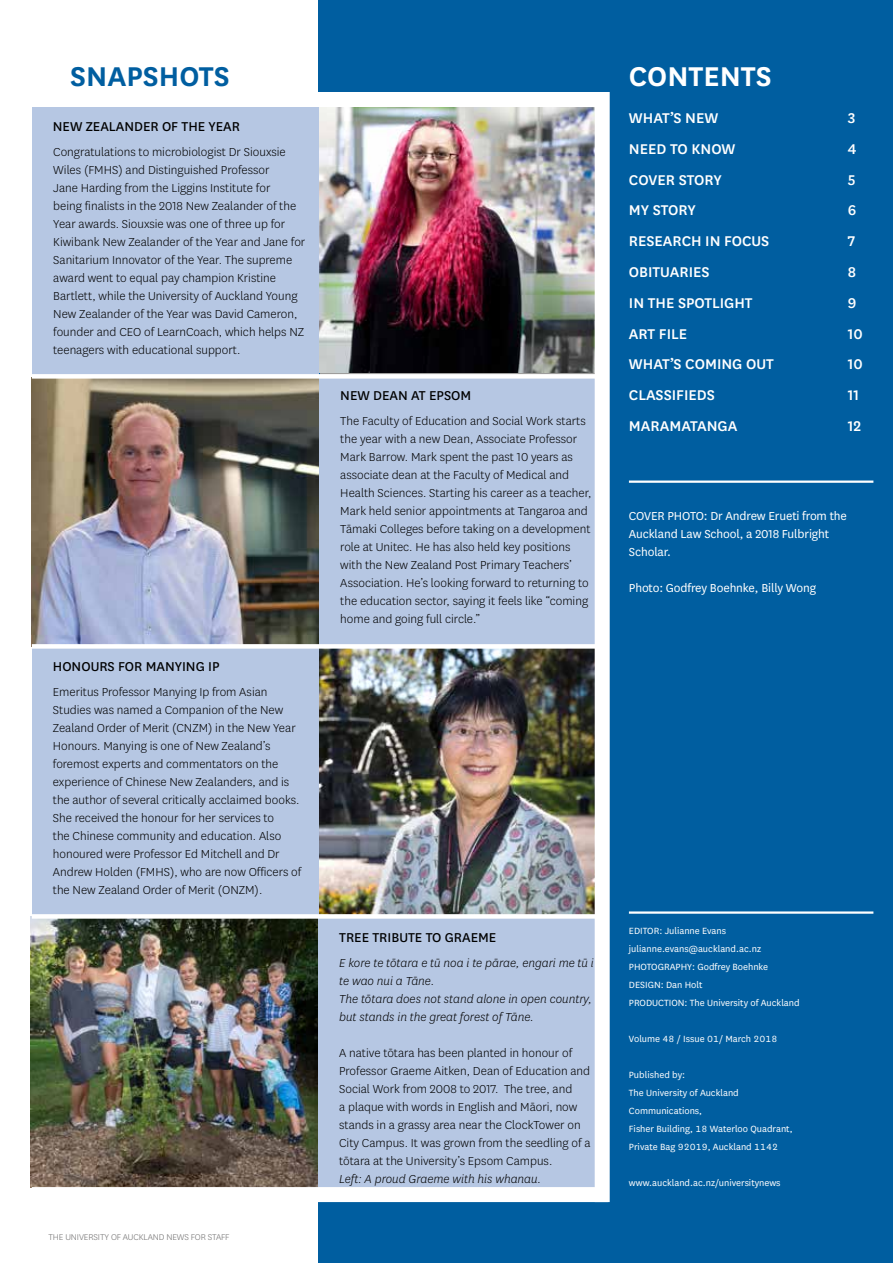
<style>
.page{position:relative;width:893px;height:1263px;background:#fff}
.page>*{position:absolute;margin:0;border:0;box-sizing:border-box;transform-origin:0 0}
.t1{font:600 31.8px "National";color:#005ea0}
.t2{font:600 31.8px "National";color:#fff}
.t3{font:500 16.5px "National";color:#fff}
.t4{font:15px "National";color:#000}
.t5{font:300 13.5px/18px "National";color:#000}
.t6{font:italic 300 13.5px/18px "National";color:#000}
.t7{font:13.5px/18px "National";letter-spacing:-.01em;color:#fff}
.t8{font:10.5px/18px "National";color:#fff}
.t9{font:300 9.75px "National";letter-spacing:-.01em;color:#706f6f}
</style>
<div class="page">
<div style="left:319px;top:0;width:574px;height:1263px;background:#005ea0"></div>
<hr style="left:629px;top:911px;width:244px;height:3px;background:#fff">
<hr style="left:629px;top:480px;width:244px;height:3px;background:#fff">
<img style="left:319px;top:649px;width:276px;height:265px">
<img style="left:320px;top:107px;width:275px;height:265px">
<img style="left:32px;top:379px;width:288px;height:265px">
<img style="left:31px;top:916px;width:288px;height:271px">
<div style="left:33px;top:107px;width:286px;height:269px;background:#b6c7e3"></div>
<div style="left:320px;top:376px;width:286px;height:269px;background:#b6c7e3"></div>
<div style="left:32px;top:647px;width:287px;height:269px;background:#b6c7e3"></div>
<div style="left:319px;top:918px;width:286px;height:269px;background:#b6c7e3"></div>
<div style="left:32px;top:914px;width:573px;height:5px;background:#fff"></div>
<div style="left:32px;top:1187px;width:576px;height:15px;background:#fff"></div>
<div style="left:595px;top:92px;width:15px;height:1110px;background:#fff"></div>
<div style="left:32px;top:92px;width:576px;height:15px;background:#fff"></div>
<div style="left:32px;top:644px;width:573px;height:5px;background:#fff"></div>
<div style="left:32px;top:374px;width:573px;height:5px;background:#fff"></div>
<h1 class="t1" style="left:70px;top:54px;width:161px">SNAPSHOTS</h1>
<h1 class="t2" style="left:629px;top:54px;width:144px">CONTENTS</h1>
<p class="t3" style="left:629px;top:107px;width:91px">WHAT’S NEW</p>
<p class="t3" style="left:848px;top:107px;width:9px">3</p>
<p class="t3" style="left:629px;top:138px;width:108px">NEED TO KNOW</p>
<p class="t3" style="left:848px;top:138px;width:10px">4</p>
<p class="t3" style="left:629px;top:168px;width:94px">COVER STORY</p>
<p class="t3" style="left:848px;top:168px;width:9px">5</p>
<p class="t3" style="left:629px;top:199px;width:68px">MY STORY</p>
<p class="t3" style="left:848px;top:199px;width:10px">6</p>
<p class="t3" style="left:629px;top:230px;width:142px">RESEARCH IN FOCUS</p>
<p class="t3" style="left:848px;top:230px;width:9px">7</p>
<p class="t3" style="left:629px;top:261px;width:82px">OBITUARIES</p>
<p class="t3" style="left:848px;top:261px;width:10px">8</p>
<p class="t3" style="left:629px;top:291px;width:125px">IN THE SPOTLIGHT</p>
<p class="t3" style="left:848px;top:291px;width:10px">9</p>
<p class="t3" style="left:629px;top:322px;width:60px">ART FILE</p>
<p class="t3" style="left:848px;top:322px;width:17px">10</p>
<p class="t3" style="left:629px;top:353px;width:146px">WHAT’S COMING OUT</p>
<p class="t3" style="left:848px;top:353px;width:17px">10</p>
<p class="t3" style="left:629px;top:384px;width:87px">CLASSIFIEDS</p>
<p class="t3" style="left:848px;top:384px;width:13px">11</p>
<p class="t3" style="left:629px;top:414px;width:110px">MARAMATANGA</p>
<p class="t3" style="left:848px;top:414px;width:15px">12</p>
<p class="t4" style="left:53px;top:116px;width:189px">NEW ZEALANDER OF THE YEAR</p>
<p class="t5" style="left:53px;top:143px;width:254px">Congratulations to microbiologist Dr Siouxsie Wiles (FMHS) and Distinguished Professor<br>Jane Harding from the Liggins Institute for<br>being finalists in the 2018 New Zealander of the Year awards. Siouxsie was one of three up for Kiwibank New Zealander of the Year and Jane for Sanitarium Innovator of the Year. The supreme award went to equal pay champion Kristine Bartlett, while the University of Auckland Young New Zealander of the Year was David Cameron, founder and CEO of LearnCoach, which helps NZ teenagers with educational support.</p>
<p class="t4" style="left:340px;top:385px;width:132px">NEW DEAN AT EPSOM</p>
<p class="t5" style="left:340px;top:411px;width:253px">The Faculty of Education and Social Work starts the year with a new Dean, Associate Professor Mark Barrow. Mark spent the past 10 years as associate dean at the Faculty of Medical and Health Sciences. Starting his career as a teacher, Mark held senior appointments at Tangaroa and Tāmaki Colleges before taking on a development role at Unitec. He has also held key positions with the New Zealand Post Primary Teachers’ Association. He’s looking forward to returning to the education sector, saying it feels like “coming home and going full circle.”</p>
<p class="t7" style="left:629px;top:507px;width:219px">COVER PHOTO: Dr Andrew Erueti from the<br>Auckland Law School, a 2018 Fulbright<br>Scholar.</p>
<p class="t7" style="left:629px;top:579px;width:189px">Photo: Godfrey Boehnke, Billy Wong</p>
<p class="t4" style="left:53px;top:656px;width:168px">HONOURS FOR MANYING IP</p>
<p class="t5" style="left:53px;top:683px;width:250px">Emeritus Professor Manying Ip from Asian Studies was named a Companion of the New Zealand Order of Merit (CNZM) in the New Year Honours. Manying is one of New Zealand’s foremost experts and commentators on the experience of Chinese New Zealanders, and is the author of several critically acclaimed books.<br>She received the honour for her services to<br>the Chinese community and education. Also honoured were Professor Ed Mitchell and Dr Andrew Holden (FMHS), who are now Officers of the New Zealand Order of Merit (ONZM).</p>
<p class="t9" style="left:49px;top:1231px;width:182px">THE UNIVERSITY OF AUCKLAND NEWS FOR STAFF</p>
<p class="t4" style="left:339px;top:927px;width:159px">TREE TRIBUTE TO GRAEME</p>
<p class="t6" style="left:339px;top:954px;width:256px">E kore te tōtara e tū noa i te pārae, engari me tū i te wao nui a Tāne.<br>The tōtara does not stand alone in open country, but stands in the great forest of Tāne.</p>
<p class="t5" style="left:339px;top:1043px;width:253px">A native tōtara has been planted in honour of Professor Graeme Aitken, Dean of Education and Social Work from 2008 to 2017. The tree, and<br>a plaque with words in English and Māori, now stands in a grassy area near the ClockTower on City Campus. It was grown from the seedling of a tōtara at the University’s Epsom Campus.</p>
<p class="t6" style="left:339px;top:1170px;width:204px">Left: A proud Graeme with his whanau.</p>
<p class="t8" style="left:629px;top:922px;width:172px">EDITOR: Julianne Evans julianne.evans@auckland.ac.nz<br>PHOTOGRAPHY: Godfrey Boehnke<br>DESIGN: Dan Holt<br>PRODUCTION: The University of Auckland</p>
<p class="t8" style="left:629px;top:1030px;width:150px">Volume 48 / Issue 01/ March 2018</p>
<p class="t8" style="left:629px;top:1066px;width:165px">Published by:<br>The University of Auckland<br>Communications,<br>Fisher Building, 18 Waterloo Quadrant,<br>Private Bag 92019, Auckland 1142</p>
<p class="t8" style="left:629px;top:1174px;width:153px">www.auckland.ac.nz/universitynews</p>
</div>
